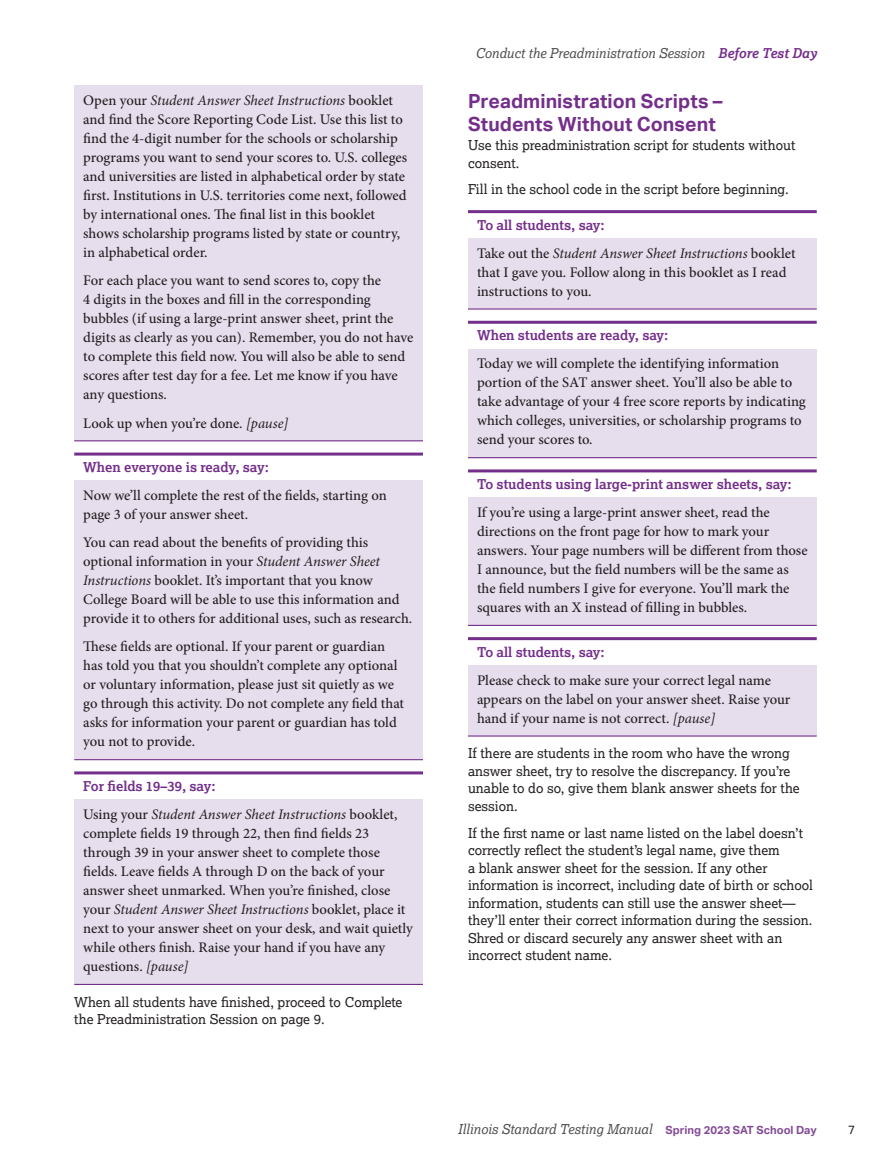
<style>
.page{position:relative;width:891px;height:1175px;background:#fff}
.page>*{position:absolute;margin:0;border:0;box-sizing:border-box;transform-origin:0 0}
.t1{font:700 19.5px/22.5px "Aktiv Grotesk";letter-spacing:.005em;color:#742f8b}
.t2{font:500 14.7px/19px "Minion Pro";letter-spacing:-.005em;color:#231f20}
.t3{font:13.5px/17.5px "Lexia";color:#231f20}
.t4{font:700 13.5px "Lexia";color:#742f8b}
.t5{font:italic 13.5px "Lexia";color:#4d4d4f}
.t6{font:12px "Aktiv Grotesk";color:#231f20}
.s1{font-weight:400;font-style:italic}
.s2{font-weight:700;color:#742f8b}
.s3{font-family:"Aktiv Grotesk";font-weight:700;font-style:normal;font-size:11.25px;color:#834c97}
</style>
<div class="page">
<div style="left:74px;top:86px;width:349px;height:184px;background:#e6deed"></div>
<div style="left:74px;top:266px;width:349px;height:146px;background:#e6deed"></div>
<div style="left:74px;top:527px;width:349px;height:109px;background:#e6deed"></div>
<div style="left:74px;top:631px;width:349px;height:128px;background:#e6deed"></div>
<div style="left:74px;top:799px;width:349px;height:185px;background:#e6deed"></div>
<div style="left:468px;top:238px;width:349px;height:71px;background:#e6deed"></div>
<div style="left:468px;top:349px;width:349px;height:108px;background:#e6deed"></div>
<div style="left:468px;top:497px;width:349px;height:128px;background:#e6deed"></div>
<div style="left:468px;top:665px;width:349px;height:70px;background:#e6deed"></div>
<hr style="left:468px;top:735px;width:349px;height:1px;background:#742f8b">
<hr style="left:468px;top:637px;width:349px;height:3px;background:#742f8b">
<hr style="left:468px;top:625px;width:349px;height:1px;background:#742f8b">
<hr style="left:468px;top:469px;width:349px;height:3px;background:#742f8b">
<hr style="left:468px;top:457px;width:349px;height:1px;background:#742f8b">
<hr style="left:468px;top:321px;width:349px;height:3px;background:#742f8b">
<hr style="left:468px;top:308px;width:349px;height:1px;background:#742f8b">
<hr style="left:468px;top:210px;width:349px;height:3px;background:#742f8b">
<hr style="left:74px;top:983px;width:349px;height:2px;background:#742f8b">
<hr style="left:74px;top:771px;width:349px;height:3px;background:#742f8b">
<hr style="left:74px;top:759px;width:349px;height:1px;background:#742f8b">
<div style="left:74px;top:480px;width:349px;height:52px;background:#e6deed"></div>
<hr style="left:74px;top:452px;width:349px;height:3px;background:#742f8b">
<div style="left:74px;top:408px;width:349px;height:32px;background:#e6deed"></div>
<hr style="left:74px;top:440px;width:349px;height:1px;background:#742f8b">
<p class="t2" style="left:83px;top:91px;width:326px">Open your <span class="s1">Student Answer Sheet Instructions</span> booklet and find the Score Reporting Code List. Use this list to find the 4-digit number for the schools or scholarship programs you want to send your scores to. U.S. colleges and universities are listed in alphabetical order by state first. Institutions in U.S. territories come next, followed by international ones. The final list in this booklet shows scholarship programs listed by state or country, in alphabetical order.</p>
<p class="t2" style="left:83px;top:271px;width:332px">For each place you want to send scores to, copy the<br>4 digits in the boxes and fill in the corresponding bubbles (if using a large-print answer sheet, print the digits as clearly as you can). Remember, you do not have to complete this field now. You will also be able to send scores after test day for a fee. Let me know if you have any questions.</p>
<p class="t2" style="left:83px;top:413px;width:207px">Look up when you’re done. <span class="s1">[pause]</span></p>
<p class="t4" style="left:83px;top:458px;width:187px">When everyone is ready, say:</p>
<p class="t2" style="left:83px;top:486px;width:305px">Now we’ll complete the rest of the fields, starting on page 3 of your answer sheet.</p>
<p class="t2" style="left:83px;top:533px;width:331px">You can read about the benefits of providing this optional information in your <span class="s1">Student Answer Sheet Instructions</span> booklet. It’s important that you know College Board will be able to use this information and provide it to others for additional uses, such as research.</p>
<p class="t2" style="left:83px;top:637px;width:322px">These fields are optional. If your parent or guardian has told you that you shouldn’t complete any optional or voluntary information, please just sit quietly as we go through this activity. Do not complete any field that asks for information your parent or guardian has told you not to provide.</p>
<p class="t4" style="left:83px;top:777px;width:134px">For fields 19–39, say:</p>
<p class="t2" style="left:83px;top:804px;width:331px">Using your <span class="s1">Student Answer Sheet Instructions</span> booklet, complete fields 19 through 22, then find fields 23 through 39 in your answer sheet to complete those fields. Leave fields A through D on the back of your answer sheet unmarked. When you’re finished, close your <span class="s1">Student Answer Sheet Instructions</span> booklet, place it next to your answer sheet on your desk, and wait quietly while others finish. Raise your hand if you have any questions. <span class="s1">[pause]</span></p>
<p class="t3" style="left:74px;top:992px;width:330px">When all students have finished, proceed to Complete the Preadministration Session on page 9.</p>
<p class="t5" style="left:475px;top:44px;width:343px">Conduct the Preadministration Session <span class="s2">Before Test Day</span></p>
<h4 class="t1" style="left:468px;top:90px;width:256px">Preadministration Scripts –<br>Students Without Consent</h4>
<p class="t3" style="left:468px;top:136px;width:329px">Use this preadministration script for students without consent.</p>
<p class="t3" style="left:468px;top:180px;width:322px">Fill in the school code in the script before beginning.</p>
<p class="t4" style="left:477px;top:216px;width:129px">To all students, say:</p>
<p class="t2" style="left:477px;top:243px;width:320px">Take out the <span class="s1">Student Answer Sheet Instructions</span> booklet that I gave you. Follow along in this booklet as I read instructions to you.</p>
<p class="t4" style="left:477px;top:327px;width:193px">When students are ready, say:</p>
<p class="t2" style="left:477px;top:354px;width:330px">Today we will complete the identifying information portion of the SAT answer sheet. You’ll also be able to take advantage of your 4 free score reports by indicating which colleges, universities, or scholarship programs to send your scores to.</p>
<p class="t4" style="left:477px;top:475px;width:316px">To students using large-print answer sheets, say:</p>
<p class="t2" style="left:477px;top:503px;width:332px">If you’re using a large-print answer sheet, read the directions on the front page for how to mark your answers. Your page numbers will be different from those I announce, but the field numbers will be the same as the field numbers I give for everyone. You’ll mark the squares with an X instead of filling in bubbles.</p>
<p class="t4" style="left:477px;top:643px;width:129px">To all students, say:</p>
<p class="t2" style="left:477px;top:670px;width:315px">Please check to make sure your correct legal name appears on the label on your answer sheet. Raise your hand if your name is not correct. <span class="s1">[pause]</span></p>
<p class="t3" style="left:468px;top:744px;width:333px">If there are students in the room who have the wrong answer sheet, try to resolve the discrepancy. If you’re unable to do so, give them blank answer sheets for the session.</p>
<p class="t3" style="left:468px;top:823px;width:347px">If the first name or last name listed on the label doesn’t correctly reflect the student’s legal name, give them<br>a blank answer sheet for the session. If any other information is incorrect, including date of birth or school information, students can still use the answer sheet— they’ll enter their correct information during the session.<br>Shred or discard securely any answer sheet with an incorrect student name.</p>
<p class="t5" style="left:458px;top:1121px;width:360px">Illinois Standard Testing Manual <span class="s3">Spring 2023 SAT School Day</span></p>
<p class="t6" style="left:848px;top:1122px;width:9px">7</p>
</div>
